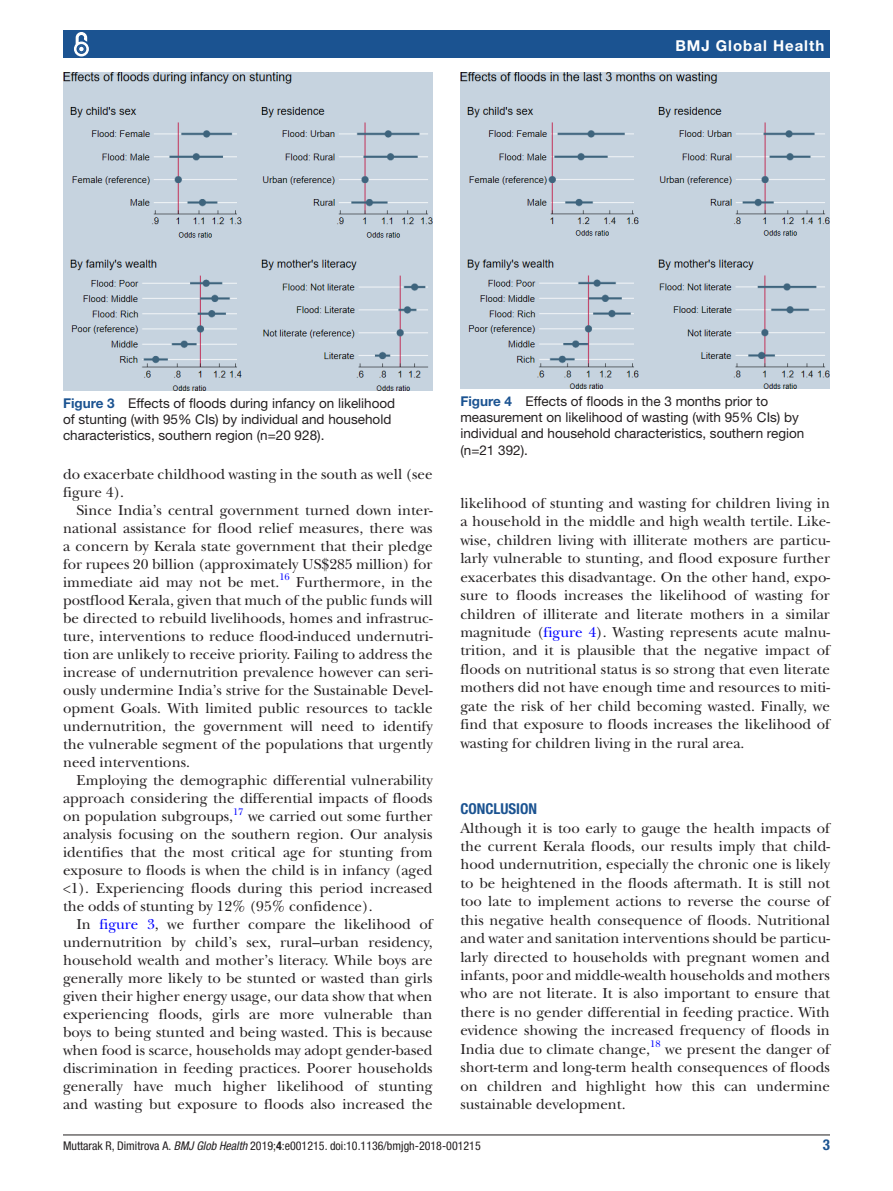
<style>
.page{position:relative;width:893px;height:1191px;background:#fff}
.page>*{position:absolute;margin:0;border:0;box-sizing:border-box;transform-origin:0 0}
.t1{font:15px/18px "New Baskerville";color:#231f20;text-align:justify}
.t2{font:700 15px "Helvetica Neue LT Std";letter-spacing:.065em;color:#fff}
.t3{font:700 condensed 15px "Helvetica Neue LT Std";color:#1b5391}
.t4{font:13.5px/16.2px "Helvetica Neue LT Std";color:#231f20}
.t5{font:condensed 12px "Helvetica Neue LT Std";color:#231f20}
.t6{font:9.9px "New Baskerville";color:#00f}
.s1{font-weight:700;color:#1b5391}
.s2{color:#00f}
.s3{font-style:italic}
.s4{font-weight:700}
</style>
<div class="page">
<hr style="left:63px;top:1134px;width:767px;height:1px;background:#231f20">
<div style="left:63px;top:31px;width:767px;height:27px;background:#1b5391"></div>
<svg style="left:74px;top:32px;width:15px;height:25px"></svg>
<div style="left:78px;top:45px;width:7px;height:8px;border:1px solid #1b5391;border-radius:50%"></div>
<img style="left:63px;top:73px;width:370px;height:317px">
<img style="left:460px;top:73px;width:370px;height:315px">
<p class="t2" style="left:675px;top:36px;width:150px">BMJ Global Health</p>
<p class="t4" style="left:63px;top:395px;width:334px"><span class="s1">Figure 3</span> Effects of floods during infancy on likelihood of stunting (with 95% CIs) by individual and household characteristics, southern region (n=20 928).</p>
<p class="t4" style="left:460px;top:393px;width:346px"><span class="s1">Figure 4</span> Effects of floods in the 3 months prior to measurement on likelihood of wasting (with 95% CIs) by individual and household characteristics, southern region (n=21 392).</p>
<p class="t1" style="left:63px;top:465px;width:371px">do exacerbate childhood wasting in the south as well (see figure 4).</p>
<p class="t1" style="left:63px;top:501px;width:371px;text-indent:14px">Since India’s central government turned down inter&shy;national assistance for flood relief measures, there was a concern by Kerala state government that their pledge for rupees 20 billion (approximately US$285 million) for immediate aid may not be met.</p>
<p class="t1" style="left:460px;top:494px;width:371px;line-height:18.5px">likelihood of stunting and wasting for children living in a household in the middle and high wealth tertile. Like&shy;wise, children living with illiterate mothers are particu&shy;larly vulnerable to stunting, and flood exposure further exacerbates this disadvantage. On the other hand, expo&shy;sure to floods increases the likelihood of wasting for children of illiterate and literate mothers in a similar magnitude (<span class="s2">figure 4</span>). Wasting represents acute malnu&shy;trition, and it is plausible that the negative impact of floods on nutritional status is so strong that even literate mothers did not have enough time and resources to miti&shy;gate the risk of her child becoming wasted. Finally, we find that exposure to floods increases the likelihood of wasting for children living in the rural area.</p>
<p class="t6" style="left:279px;top:571px;width:12px">16</p>
<p class="t1" style="left:63px;top:573px;width:371px;text-indent:233px">Furthermore, in the postflood Kerala, given that much of the public funds will be directed to rebuild livelihoods, homes and infrastruc&shy;ture, interventions to reduce flood-induced undernutri&shy;tion are unlikely to receive priority. Failing to address the increase of undernutrition prevalence however can seri&shy;ously undermine India’s strive for the Sustainable Devel&shy;opment Goals. With limited public resources to tackle undernutrition, the government will need to identify the vulnerable segment of the populations that urgently need interventions.</p>
<p class="t1" style="left:63px;top:771px;width:371px;text-indent:13px">Employing the demographic differential vulnerability approach considering the differential impacts of floods on population subgroups,</p>
<p class="t3" style="left:460px;top:799px;width:78px">CONCLUSION</p>
<p class="t1" style="left:460px;top:818px;width:371px;line-height:18.5px">Although it is too early to gauge the health impacts of the current Kerala floods, our results imply that child&shy;hood undernutrition, especially the chronic one is likely to be heightened in the floods aftermath. It is still not too late to implement actions to reverse the course of this negative health consequence of floods. Nutritional and water and sanitation interventions should be particu&shy;larly directed to households with pregnant women and infants, poor and middle-wealth households and mothers who are not literate. It is also important to ensure that there is no gender differential in feeding practice. With evidence showing the increased frequency of floods in India due to climate change,<sup>18</sup> we present the danger of short-term and long-term health consequences of floods on children and highlight how this can undermine sustainable development.</p>
<p class="t6" style="left:233px;top:805px;width:12px">17</p>
<p class="t1" style="left:63px;top:807px;width:371px;text-indent:185px">we carried out some further analysis focusing on the southern region. Our analysis identifies that the most critical age for stunting from exposure to floods is when the child is in infancy (aged &lt;1). Experiencing floods during this period increased the odds of stunting by 12% (95% confidence).</p>
<p class="t1" style="left:63px;top:915px;width:371px;text-indent:14px">In <span class="s2">figure 3</span>, we further compare the likelihood of undernutrition by child’s sex, rural–urban residency, household wealth and mother’s literacy. While boys are generally more likely to be stunted or wasted than girls given their higher energy usage, our data show that when experiencing floods, girls are more vulnerable than boys to being stunted and being wasted. This is because when food is scarce, households may adopt gender-based discrimination in feeding practices. Poorer households generally have much higher likelihood of stunting and wasting but exposure to floods also increased the</p>
<p class="t5" style="left:63px;top:1138px;width:419px">Muttarak R, Dimitrova A. <span class="s3">BMJ Glob Health</span> 2019;<span class="s4">4</span>:e001215. doi:10.1136/bmjgh-2018-001215</p>
<p class="t3" style="left:823px;top:1135px;width:9px">3</p>
</div>
